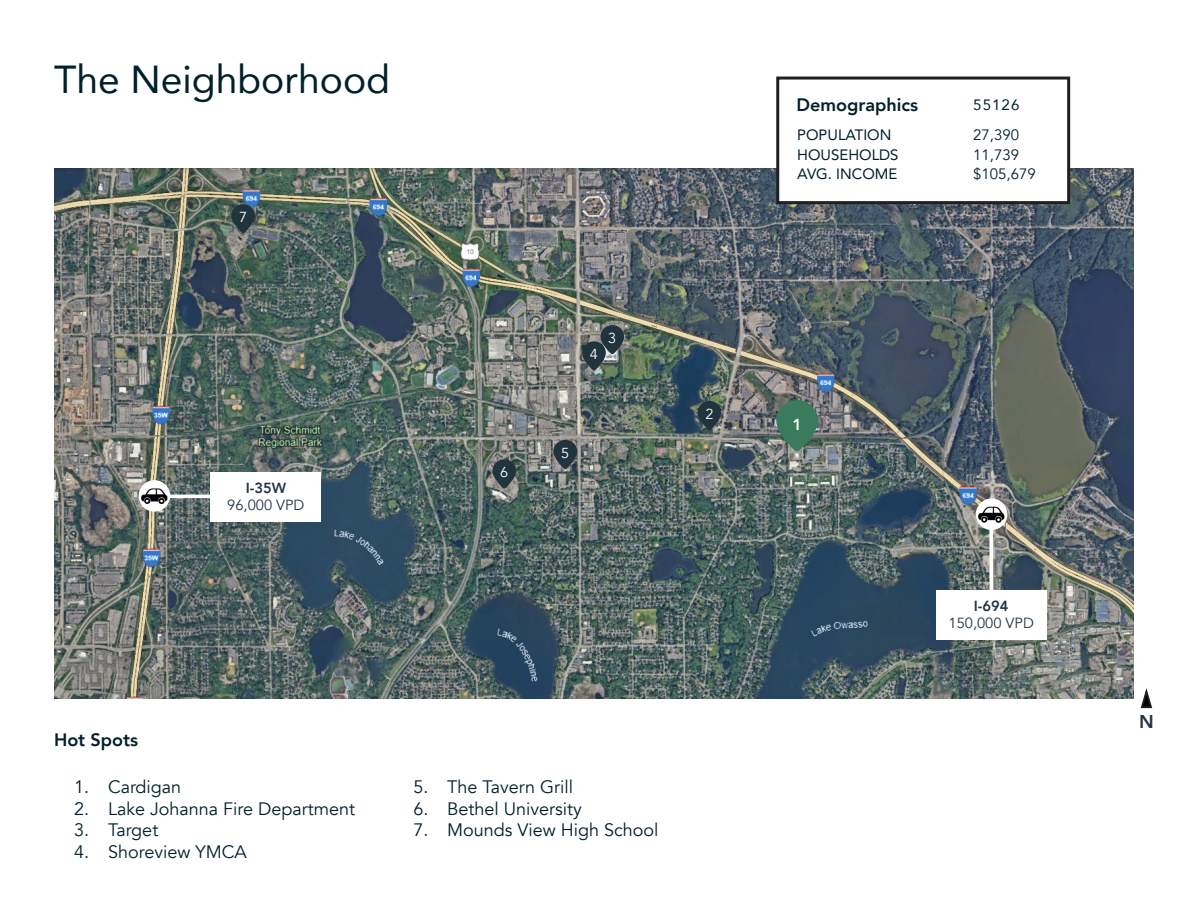
<style>
.page{position:relative;width:1188px;height:918px;background:#fff}
.page>*{position:absolute;margin:0;border:0;box-sizing:border-box;transform-origin:0 0}
.t1{font:39px "Avenir";color:#00202b}
.t2{font:800 18.45px "Avenir";color:#253746}
.t3{font:18px "Avenir";color:#00202b}
.t4{font:800 18px "Avenir";color:#00202b}
.t5{font:800 15.9px "Avenir";color:#fff}
.t6{font:15px "Avenir";color:#00202b}
.t7{font:15px "Avenir";color:#00202b}
.t8{font:14.7px "Avenir";color:#253746}
.t9{font:800 14.7px "Avenir";color:#253746}
.t10{font:14.4px "Avenir";color:#fff}
</style>
<div class="page">
<svg style="left:1140px;top:689px;width:13px;height:20px"></svg>
<img style="left:54px;top:169px;width:1080px;height:529px">
<div style="left:778px;top:78px;width:291px;height:125px;background:#fff"></div>
<div style="left:776px;top:77px;width:294px;height:127px;border:3px solid #231f20"></div>
<svg style="left:776px;top:400px;width:42px;height:51px;background:#417a5e"></svg>
<div style="left:698px;top:401px;width:23px;height:29px;background:#20343e;border-radius:11px"></div>
<div style="left:600px;top:325px;width:24px;height:29px;background:#20343e;border-radius:11px"></div>
<svg style="left:553px;top:440px;width:24px;height:29px"></svg>
<svg style="left:582px;top:341px;width:24px;height:29px"></svg>
<div style="left:936px;top:590px;width:110px;height:50px;background:#fff"></div>
<svg style="left:989px;top:530px;width:4px;height:60px"></svg>
<img style="left:976px;top:499px;width:31px;height:31px;border-radius:16px">
<div style="left:211px;top:472px;width:110px;height:50px;background:#fff"></div>
<hr style="left:157px;top:495px;width:69px;height:3px;background:#fff">
<img style="left:139px;top:480px;width:31px;height:32px;border-radius:16px">
<svg style="left:492px;top:459px;width:24px;height:29px"></svg>
<svg style="left:231px;top:204px;width:24px;height:29px"></svg>
<p class="t1" style="left:54px;top:48px;width:338px">The Neighborhood</p>
<p class="t10" style="left:239px;top:209px;width:10px">7</p>
<p class="t9" style="left:246px;top:476px;width:42px">I-35W</p>
<p class="t8" style="left:227px;top:496px;width:79px">96,000 VPD</p>
<p class="t10" style="left:500px;top:464px;width:10px">6</p>
<p class="t10" style="left:590px;top:346px;width:10px">4</p>
<p class="t10" style="left:608px;top:330px;width:10px">3</p>
<p class="t10" style="left:561px;top:444px;width:10px">5</p>
<p class="t10" style="left:706px;top:405px;width:10px">2</p>
<p class="t4" style="left:54px;top:726px;width:86px">Hot Spots</p>
<p class="t3" style="left:74px;top:776px;width:109px">1. Cardigan</p>
<p class="t3" style="left:74px;top:798px;width:282px">2. Lake Johanna Fire Department</p>
<p class="t3" style="left:74px;top:819px;width:86px">3. Target</p>
<p class="t3" style="left:74px;top:841px;width:174px">4. Shoreview YMCA</p>
<p class="t3" style="left:413px;top:776px;width:161px">5. The Tavern Grill</p>
<p class="t3" style="left:413px;top:798px;width:170px">6. Bethel University</p>
<p class="t3" style="left:413px;top:819px;width:247px">7. Mounds View High School</p>
<p class="t4" style="left:797px;top:91px;width:123px">Demographics</p>
<p class="t6" style="left:797px;top:123px;width:96px">POPULATION</p>
<p class="t6" style="left:797px;top:142px;width:103px">HOUSEHOLDS</p>
<p class="t6" style="left:797px;top:162px;width:102px">AVG. INCOME</p>
<p class="t6" style="left:973px;top:93px;width:48px">55126</p>
<p class="t7" style="left:973px;top:126px;width:47px">27,390</p>
<p class="t7" style="left:973px;top:145px;width:47px">11,739</p>
<p class="t7" style="left:973px;top:165px;width:64px">$105,679</p>
<p class="t5" style="left:792px;top:412px;width:11px">1</p>
<p class="t9" style="left:974px;top:594px;width:36px">I-694</p>
<p class="t8" style="left:949px;top:614px;width:87px">150,000 VPD</p>
<p class="t2" style="left:1139px;top:708px;width:16px">N</p>
</div>
